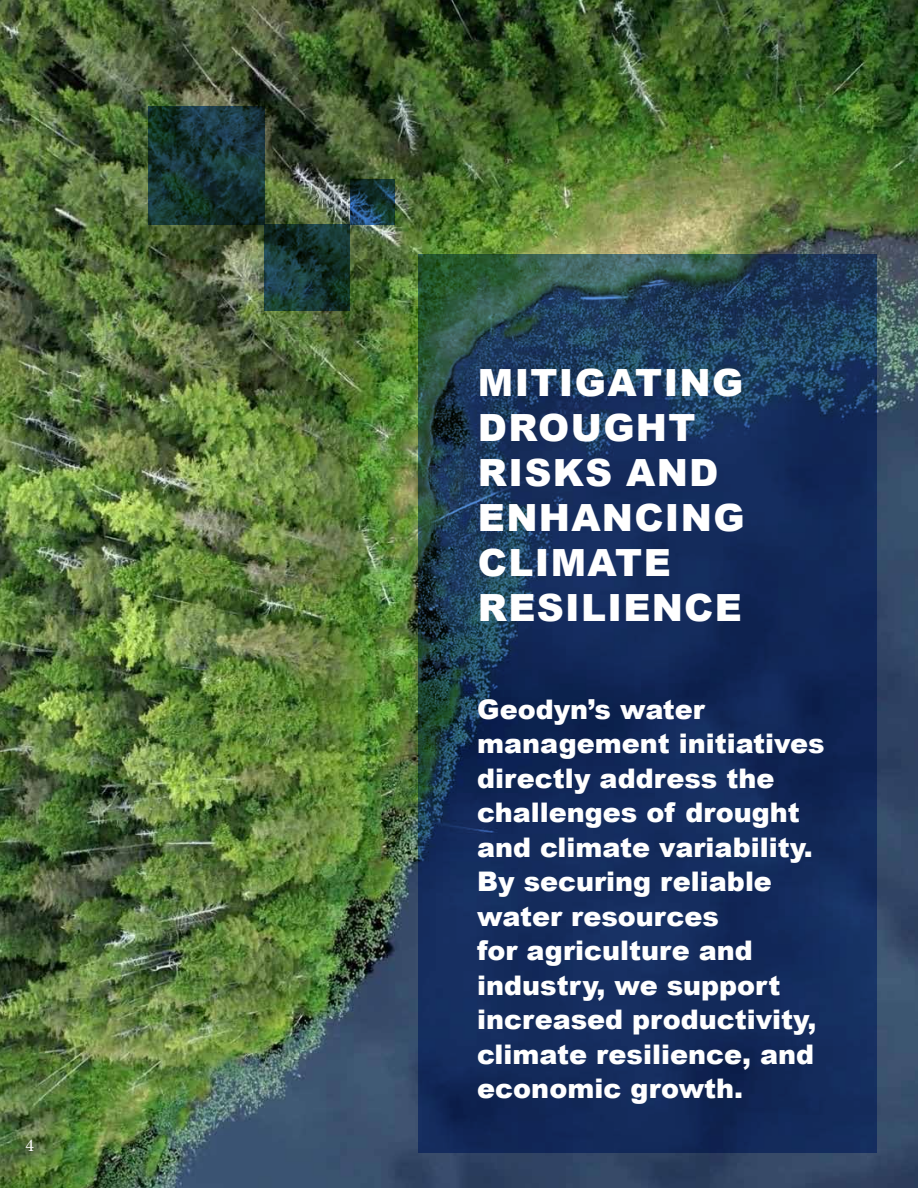
<style>
.page{position:relative;width:918px;height:1188px;background:#fff}
.page>*{position:absolute;margin:0;border:0;box-sizing:border-box;transform-origin:0 0}
.t1{font:900 37.5px/45px "Arial";letter-spacing:.035em;color:#fff}
.t2{font:900 27px/34.5px "Arial";color:#fff}
.t3{font:18px "Minion Pro";color:#fff}
</style>
<div class="page">
<img style="left:0;top:0;width:918px;height:1188px">
<svg style="left:418px;top:255px;width:460px;height:898px;background:#173059"></svg>
<hr style="left:917px;top:724px;width:1px;height:464px;background:#4f564f">
<img style="left:917px;top:1117px;width:1px;height:18px">
<img style="left:917px;top:160px;width:1px;height:322px">
<hr style="left:917px;top:482px;width:1px;height:164px;background:#080000">
<hr style="left:917px;top:646px;width:1px;height:156px;background:#47515b">
<hr style="left:917px;top:802px;width:1px;height:151px;background:#053e51">
<hr style="left:917px;top:953px;width:1px;height:164px;background:#080000">
<svg style="left:148px;top:106px;width:117px;height:118px;background:#163435"></svg>
<svg style="left:265px;top:224px;width:85px;height:87px;background:#153532"></svg>
<svg style="left:350px;top:179px;width:44px;height:45px;background:#193c49"></svg>
<p class="t3" style="left:25px;top:1133px;width:10px">4</p>
<h1 class="t1" style="left:478px;top:359px;width:268px">MITIGATING<br>DROUGHT<br>RISKS AND<br>ENHANCING<br>CLIMATE<br>RESILIENCE</h1>
<p class="t2" style="left:477px;top:691px;width:349px">Geodyn’s water management initiatives directly address the challenges of drought and climate variability.<br>By securing reliable water resources<br>for agriculture and industry, we support increased productivity, climate resilience, and economic growth.</p>
</div>
